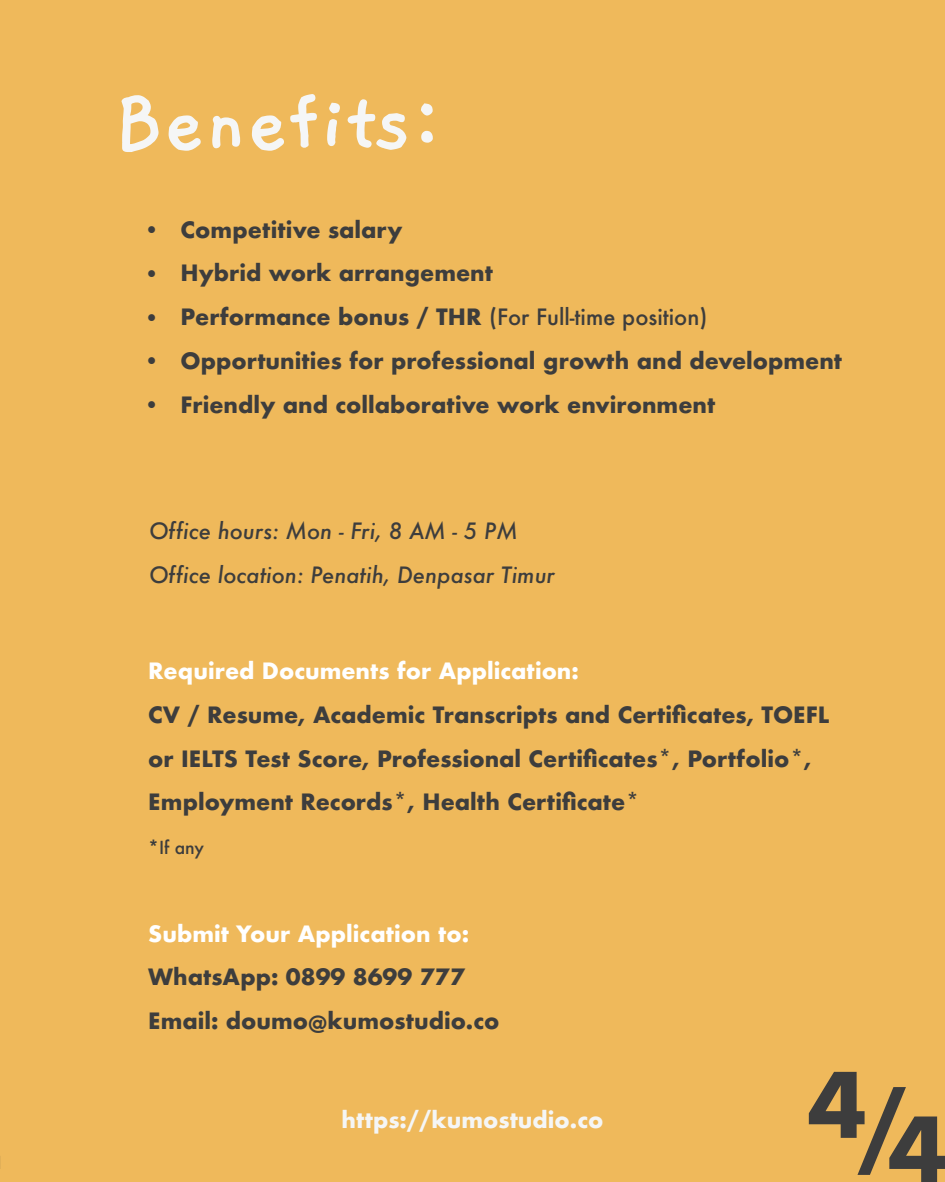
<style>
.page{position:relative;width:945px;height:1182px;background:#fff}
.page>*{position:absolute;margin:0;border:0;box-sizing:border-box;transform-origin:0 0}
.t1{font:700 87.5px "Gaegu";color:#f5f6f6}
.t2{font:700 87.5px "Futura";color:#3d3d3d}
.t3{font:700 21.88px/43.8px "Futura";color:#3d3d3d}
.t4{font:italic 500 21.88px/43.8px "Futura";color:#3d3d3d}
.t5{font:700 21.88px "Futura";color:#fff}
.t6{font:700 21.88px "Futura";color:#f5f6f6}
.t7{font:500 17.5px "Futura";color:#3d3d3d}
.s1{font-weight:500}
</style>
<div class="page">
<div style="left:0;top:0;width:945px;height:1181px;background:#efb95b"></div>
<h1 class="t1" style="left:114px;top:94px;width:330px">Benefits:</h1>
<p class="t3" style="left:143px;top:210px;width:18px">ï</p>
<p class="t3" style="left:143px;top:254px;width:18px;text-align:justify">ï ï ï ï</p>
<p class="t3" style="left:181px;top:209px;width:663px">Competitive salary<br>Hybrid work arrangement<br>Performance bonus / THR <span class="s1">(For Full-time position)<br></span>Opportunities for professional growth and development Friendly and collaborative work environment</p>
<p class="t4" style="left:149px;top:511px;width:407px">Office hours: Mon - Fri, 8 AM - 5 PM<br>Office location: Penatih, Denpasar Timur</p>
<p class="t5" style="left:148px;top:660px;width:432px">Required Documents for Application:</p>
<p class="t3" style="left:148px;top:692px;width:683px">CV / Resume, Academic Transcripts and Certificates, TOEFL or IELTS Test Score, Professional Certificates*, Portfolio*,<br>Employment Records*, Health Certificate*</p>
<p class="t7" style="left:148px;top:839px;width:57px">*If any</p>
<p class="t5" style="left:148px;top:923px;width:322px">Submit Your Application to:</p>
<p class="t3" style="left:148px;top:957px;width:353px">WhatsApp: 0899 8699 777<br>Email: doumo@kumostudio.co</p>
<p class="t6" style="left:342px;top:1109px;width:263px">https://kumostudio.co</p>
<h1 class="t2" style="left:808px;top:1085px;width:141px">4/4</h1>
</div>
